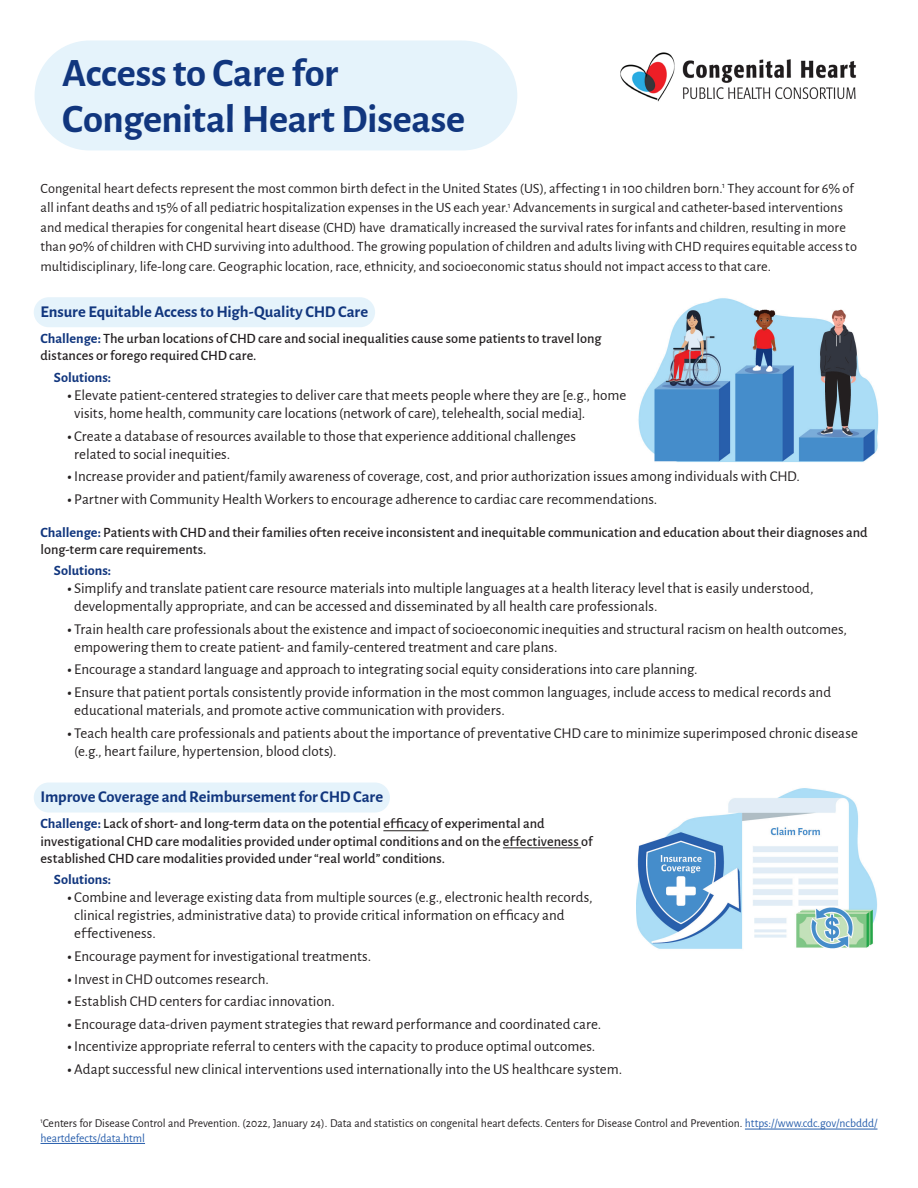
<style>
.page{position:relative;width:918px;height:1188px;background:#fff}
.page>*{position:absolute;margin:0;border:0;box-sizing:border-box;transform-origin:0 0}
.t1{font:700 40.5px/46.5px "Alegreya Sans";letter-spacing:-.01em;color:#11367e}
.t2{font:700 16.5px "Alegreya Sans";letter-spacing:-.005em;color:#11367e}
.t3{font:15px/18px "Alegreya Sans";color:#231f20}
.t4{font:14.25px/19.5px "Alegreya Sans";color:#231f20}
.t5{font:500 14.25px/17.1px "Alegreya Sans";color:#231f20}
.t6{font:700 14.25px "Alegreya Sans";color:#11367e}
.t7{font:12px/14.4px "Alegreya Sans";color:#231f20}
.s1{font-weight:700;color:#11367e}
.s2{font-weight:800}
.s3{color:#275eac}
</style>
<div class="page">
<img style="left:620px;top:52px;width:236px;height:50px">
<div style="left:35px;top:40px;width:482px;height:110px;background:#e5f3fb;border-radius:55px"></div>
<div style="left:34px;top:297px;width:341px;height:30px;background:#e5f3fb;border-radius:15px"></div>
<div style="left:34px;top:783px;width:356px;height:30px;background:#e5f3fb;border-radius:15px"></div>
<hr style="left:383px;top:830px;width:46px;height:1px;background:#231f20">
<hr style="left:503px;top:848px;width:78px;height:1px;background:#231f20">
<hr style="left:745px;top:1129px;width:132px;height:1px;background:#275eac">
<hr style="left:40px;top:1143px;width:105px;height:1px;background:#275eac">
<img style="left:638px;top:298px;width:241px;height:164px">
<img style="left:636px;top:788px;width:241px;height:161px">
<h1 class="t1" style="left:62px;top:46px;width:404px">Access to Care for<br>Congenital Heart Disease</h1>
<p class="t4" style="left:40px;top:178px;width:818px">Congenital heart defects represent the most common birth defect in the United States (US), affecting 1 in 100 children born.<sup>1</sup> They account for 6% of all infant deaths and 15% of all pediatric hospitalization expenses in the US each year.<sup>1</sup> Advancements in surgical and catheter-based interventions and medical therapies for congenital heart disease (CHD) have dramatically increased the survival rates for infants and children, resulting in more than 90% of children with CHD surviving into adulthood. The growing population of children and adults living with CHD requires equitable access to multidisciplinary, life-long care. Geographic location, race, ethnicity, and socioeconomic status should not impact access to that care.</p>
<p class="t2" style="left:40px;top:300px;width:329px">Ensure Equitable Access to High-Quality CHD Care</p>
<p class="t5" style="left:40px;top:329px;width:563px"><span class="s1">Challenge:</span> The urban locations of CHD care and social inequalities cause some patients to travel long distances or forego required CHD care.</p>
<p class="t6" style="left:54px;top:367px;width:59px">Solutions:</p>
<p class="t3" style="left:74px;top:385px;width:554px;text-indent:-7px"><span class="s2">•</span> Elevate patient-centered strategies to deliver care that meets people where they are [e.g., home visits, home health, community care locations (network of care), telehealth, social media].</p>
<p class="t3" style="left:74px;top:426px;width:503px;text-indent:-7px"><span class="s2">•</span> Create a database of resources available to those that experience additional challenges related to social inequities.</p>
<p class="t3" style="left:68px;top:467px;width:734px"><span class="s2">•</span> Increase provider and patient/family awareness of coverage, cost, and prior authorization issues among individuals with CHD.</p>
<p class="t3" style="left:68px;top:489px;width:591px"><span class="s2">•</span> Partner with Community Health Workers to encourage adherence to cardiac care recommendations.</p>
<p class="t5" style="left:40px;top:522px;width:829px"><span class="s1">Challenge:</span> Patients with CHD and their families often receive inconsistent and inequitable communication and education about their diagnoses and long-term care requirements.</p>
<p class="t6" style="left:54px;top:560px;width:59px">Solutions:</p>
<p class="t3" style="left:74px;top:579px;width:741px;text-indent:-7px"><span class="s2">•</span> Simplify and translate patient care resource materials into multiple languages at a health literacy level that is easily understood, developmentally appropriate, and can be accessed and disseminated by all health care professionals.</p>
<p class="t3" style="left:74px;top:619px;width:774px;text-indent:-7px"><span class="s2">•</span> Train health care professionals about the existence and impact of socioeconomic inequities and structural racism on health outcomes, empowering them to create patient- and family-centered treatment and care plans.</p>
<p class="t3" style="left:68px;top:660px;width:632px"><span class="s2">•</span> Encourage a standard language and approach to integrating social equity considerations into care planning.</p>
<p class="t3" style="left:74px;top:682px;width:758px;text-indent:-7px"><span class="s2">•</span> Ensure that patient portals consistently provide information in the most common languages, include access to medical records and educational materials, and promote active communication with providers.</p>
<p class="t3" style="left:74px;top:723px;width:785px;text-indent:-7px"><span class="s2">•</span> Teach health care professionals and patients about the importance of preventative CHD care to minimize superimposed chronic disease (e.g., heart failure, hypertension, blood clots).</p>
<p class="t2" style="left:40px;top:785px;width:344px">Improve Coverage and Reimbursement for CHD Care</p>
<p class="t5" style="left:40px;top:814px;width:554px"><span class="s1">Challenge:</span> Lack of short- and long-term data on the potential efficacy of experimental and investigational CHD care modalities provided under optimal conditions and on the effectiveness of established CHD care modalities provided under “real world” conditions.</p>
<p class="t6" style="left:54px;top:869px;width:59px">Solutions:</p>
<p class="t3" style="left:74px;top:888px;width:520px;text-indent:-7px"><span class="s2">•</span> Combine and leverage existing data from multiple sources (e.g., electronic health records, clinical registries, administrative data) to provide critical information on efficacy and effectiveness.</p>
<p class="t3" style="left:68px;top:946px;width:305px"><span class="s2">•</span> Encourage payment for investigational treatments.</p>
<p class="t3" style="left:68px;top:969px;width:203px"><span class="s2">•</span> Invest in CHD outcomes research.</p>
<p class="t3" style="left:68px;top:992px;width:269px"><span class="s2">•</span> Establish CHD centers for cardiac innovation.</p>
<p class="t3" style="left:68px;top:1014px;width:535px"><span class="s2">•</span> Encourage data-driven payment strategies that reward performance and coordinated care.</p>
<p class="t3" style="left:68px;top:1037px;width:529px"><span class="s2">•</span> Incentivize appropriate referral to centers with the capacity to produce optimal outcomes.</p>
<p class="t3" style="left:68px;top:1059px;width:556px"><span class="s2">•</span> Adapt successful new clinical interventions used internationally into the US healthcare system.</p>
<p class="t7" style="left:40px;top:1115px;width:839px"><sup>1</sup>Centers for Disease Control and Prevention. (2022, January 24). Data and statistics on congenital heart defects. Centers for Disease Control and Prevention. <span class="s3">https://www.cdc.gov/ncbddd/ heartdefects/data.html</span></p>
</div>
